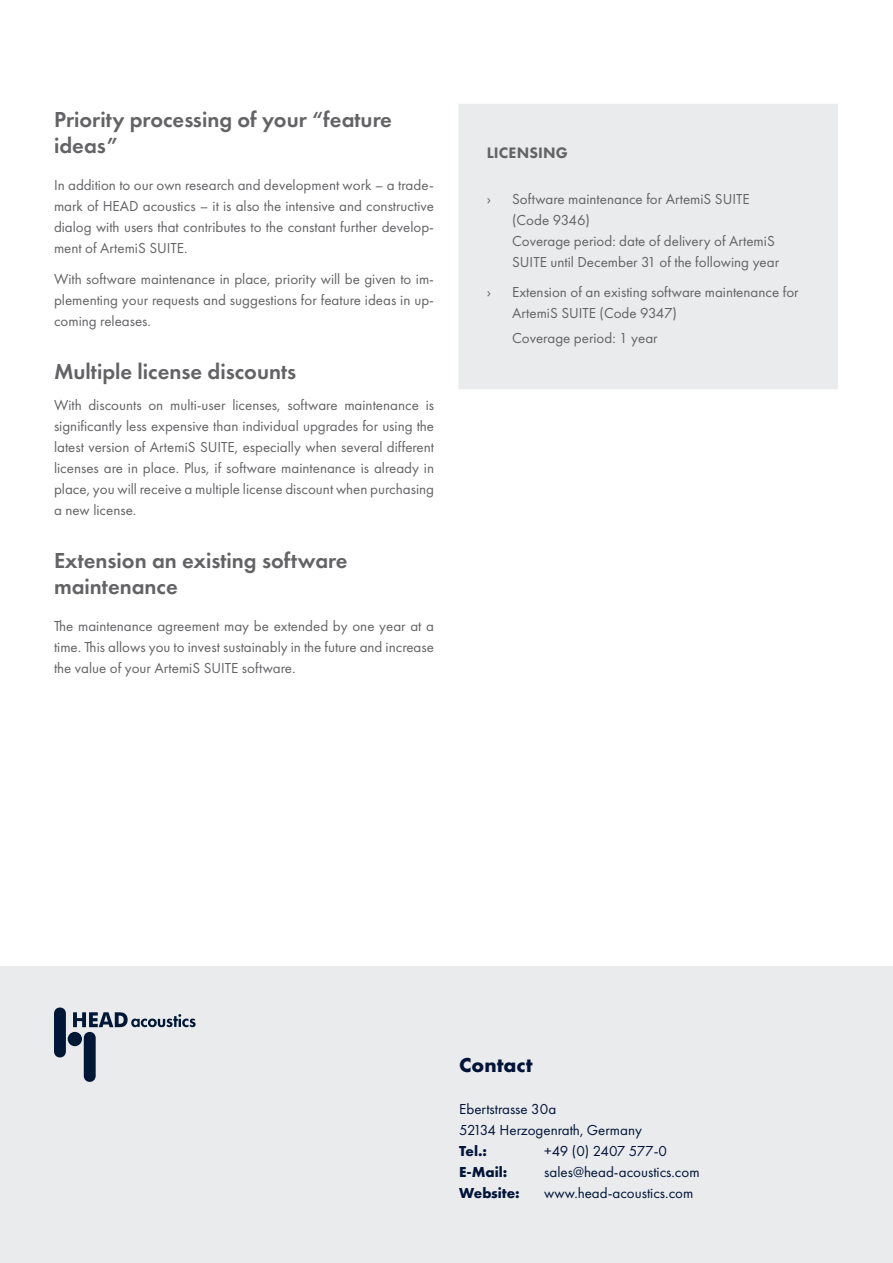
<style>
.page{position:relative;width:893px;height:1263px;background:#fff}
.page>*{position:absolute;margin:0;border:0;box-sizing:border-box;transform-origin:0 0}
.Headline_DE_Ebene_3__Grau__einspaltig{font:600 22.5px/26.2px "Futura PT";color:#636366}
.t1{font:700 21px "Futura PT";color:#001338}
.Details_Fliess_DE_einspaltig{font:800 15.75px "Futura PT";letter-spacing:.01em;color:#636366}
.Details_Fliess_DE_einspaltig-2{font:15px/21px "Futura PT";color:#636366;text-align:justify}
.t2{font:15px/21px "Futura PT";color:#001338}
.t3{font:700 15px "Futura PT";color:#001338}
.Liste_DE_Key-Features_Applications_Ebene{font:15px "Futura PT";color:#636366}
.t4{font:15px "Futura PT";letter-spacing:-.03em;color:#001338}
</style>
<div class="page">
<div style="left:0;top:967px;width:893px;height:296px;background:#e9ebec"></div>
<svg style="left:54px;top:1007px;width:12px;height:51px"></svg>
<div style="left:68px;top:1032px;width:14px;height:14px;background:#001836;border-radius:50%"></div>
<svg style="left:73px;top:1012px;width:123px;height:70px"></svg>
<div style="left:458px;top:104px;width:380px;height:285px;background:#e9ebec"></div>
<p class="Headline_DE_Ebene_3__Grau__einspaltig" style="left:54px;top:106px;width:340px">Priority processing of your “feature ideas”</p>
<p class="Details_Fliess_DE_einspaltig-2" style="left:54px;top:174px;width:382px">In addition to our own research and development work – a trade&shy;mark of HEAD acoustics – it is also the intensive and constructive dialog with users that contributes to the constant further develop&shy;ment of ArtemiS SUITE.</p>
<p class="Details_Fliess_DE_einspaltig-2" style="left:54px;top:269px;width:382px">With software maintenance in place, priority will be given to im&shy;plementing your requests and suggestions for feature ideas in up&shy;coming releases.</p>
<p class="Headline_DE_Ebene_3__Grau__einspaltig" style="left:54px;top:358px;width:244px">Multiple license discounts</p>
<p class="Details_Fliess_DE_einspaltig-2" style="left:54px;top:395px;width:382px">With discounts on multi-user licenses, software maintenance is significantly less expensive than individual upgrades for using the latest version of ArtemiS SUITE, especially when several different licenses are in place. Plus, if software maintenance is already in place, you will receive a multiple license discount when purchasing a new license.</p>
<p class="Headline_DE_Ebene_3__Grau__einspaltig" style="left:54px;top:547px;width:295px">Extension an existing software maintenance</p>
<p class="Details_Fliess_DE_einspaltig-2" style="left:54px;top:615px;width:382px">The maintenance agreement may be extended by one year at a time. This allows you to invest sustainably in the future and increase the value of your ArtemiS SUITE software.</p>
<p class="Details_Fliess_DE_einspaltig" style="left:487px;top:143px;width:83px">LICENSING</p>
<p class="Details_Fliess_DE_einspaltig-2" style="left:487px;top:189px;width:6px">›</p>
<p class="Details_Fliess_DE_einspaltig-2" style="left:512px;top:189px;width:268px;text-align:left">Software maintenance for ArtemiS SUITE (Code 9346)<br>Coverage period: date of delivery of ArtemiS SUITE until December 31 of the following year</p>
<p class="Details_Fliess_DE_einspaltig-2" style="left:487px;top:281px;width:6px">›</p>
<p class="Details_Fliess_DE_einspaltig-2" style="left:512px;top:281px;width:288px">Extension of an existing software maintenance for<br>ArtemiS SUITE (Code 9347)</p>
<p class="Liste_DE_Key-Features_Applications_Ebene" style="left:512px;top:329px;width:147px">Coverage period: 1 year</p>
<h2 class="t1" style="left:459px;top:1051px;width:75px">Contact</h2>
<p class="t2" style="left:459px;top:1098px;width:184px">Ebertstrasse 30a<br>52134 Herzogenrath, Germany</p>
<p class="t3" style="left:459px;top:1141px;width:29px">Tel.:</p>
<p class="t4" style="left:544px;top:1142px;width:124px">+49 (0) 2407 577-0</p>
<p class="t3" style="left:459px;top:1162px;width:50px">E-Mail:</p>
<p class="t2" style="left:544px;top:1161px;width:157px">sales@head-acoustics.com</p>
<p class="t3" style="left:459px;top:1183px;width:62px">Website:</p>
<p class="t2" style="left:544px;top:1182px;width:151px">www.head-acoustics.com</p>
</div>
